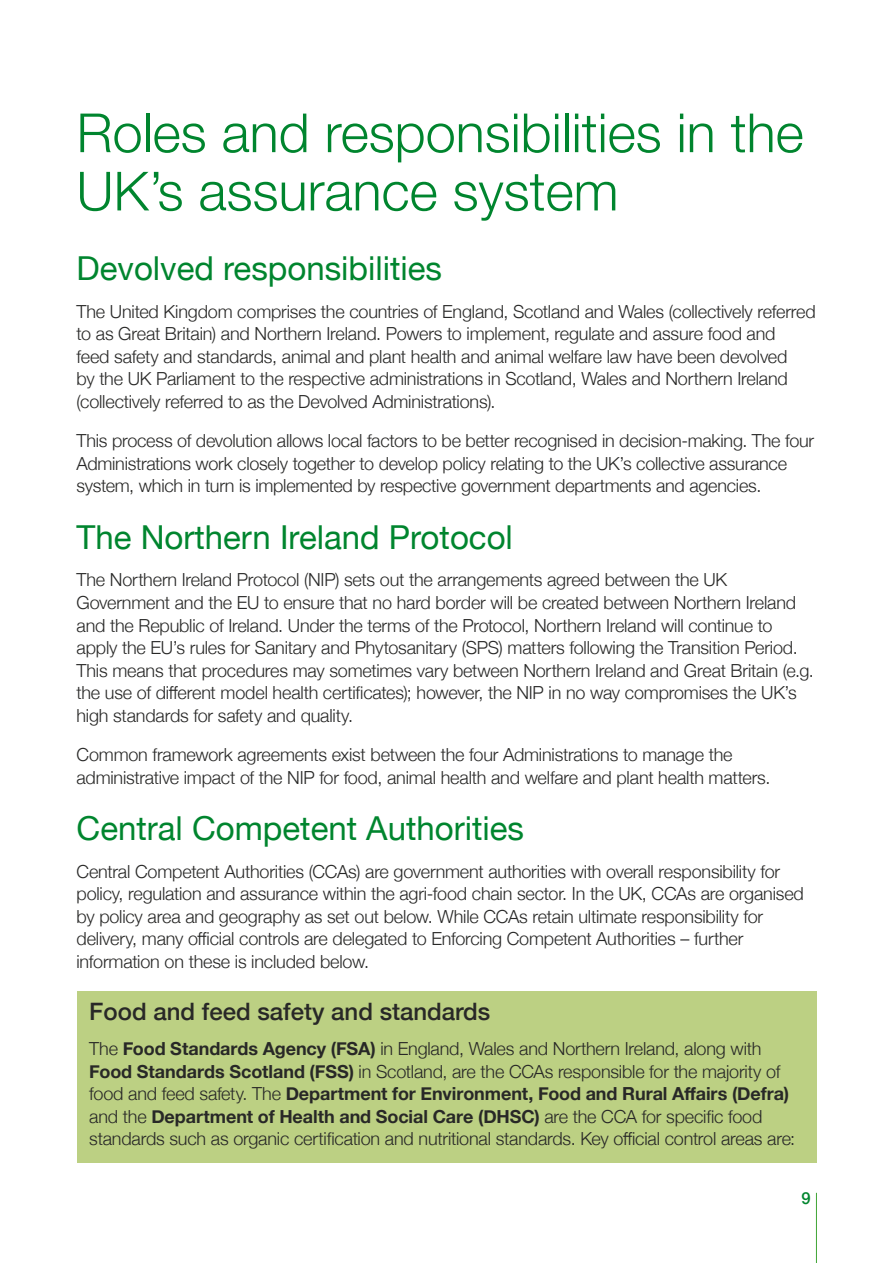
<style>
.page{position:relative;width:893px;height:1263px;background:#fff}
.page>*{position:absolute;margin:0;border:0;box-sizing:border-box;transform-origin:0 0}
.Header_1{font:300 54px/58.3px "Helvetica Neue";color:#00852e}
.Heading_2{font:33px "Helvetica Neue";color:#00852e}
.Heading_3{font:500 24px "Helvetica Neue";color:#282827}
.Body_copy{font:300 18px/22.5px "Helvetica Neue";letter-spacing:-.01em;color:#282827}
.t1{font:500 16.5px "Helvetica Neue";color:#00852e}
.s1{font-weight:700}
</style>
<div class="page">
<hr style="left:816px;top:1193px;width:1px;height:70px;background:#3fa535">
<div style="left:77px;top:991px;width:739px;height:172px;background:#bcd083"></div>
<h1 class="Header_1" style="left:77px;top:100px;width:729px">Roles and responsibilities in the<br>UK’s assurance system</h1>
<h2 class="Heading_2" style="left:77px;top:245px;width:367px">Devolved responsibilities</h2>
<p class="Body_copy" style="left:77px;top:299px;width:741px">The United Kingdom comprises the countries of England, Scotland and Wales (collectively referred to as Great Britain) and Northern Ireland. Powers to implement, regulate and assure food and<br>feed safety and standards, animal and plant health and animal welfare law have been devolved<br>by the UK Parliament to the respective administrations in Scotland, Wales and Northern Ireland (collectively referred to as the Devolved Administrations).</p>
<p class="Body_copy" style="left:77px;top:428px;width:739px">This process of devolution allows local factors to be better recognised in decision-making. The four<br>Administrations work closely together to develop policy relating to the UK’s collective assurance system, which in turn is implemented by respective government departments and agencies.</p>
<h2 class="Heading_2" style="left:77px;top:513px;width:438px">The Northern Ireland Protocol</h2>
<p class="Body_copy" style="left:77px;top:567px;width:739px">The Northern Ireland Protocol (NIP) sets out the arrangements agreed between the UK Government and the EU to ensure that no hard border will be created between Northern Ireland and the Republic of Ireland. Under the terms of the Protocol, Northern Ireland will continue to apply the EU’s rules for Sanitary and Phytosanitary (SPS) matters following the Transition Period.<br>This means that procedures may sometimes vary between Northern Ireland and Great Britain (e.g. the use of different model health certificates); however, the NIP in no way compromises the UK’s high standards for safety and quality.</p>
<p class="Body_copy" style="left:77px;top:742px;width:695px">Common framework agreements exist between the four Administrations to manage the administrative impact of the NIP for food, animal health and welfare and plant health matters.</p>
<h2 class="Heading_2" style="left:77px;top:805px;width:449px">Central Competent Authorities</h2>
<p class="Body_copy" style="left:77px;top:859px;width:729px">Central Competent Authorities (CCAs) are government authorities with overall responsibility for policy, regulation and assurance within the agri-food chain sector. In the UK, CCAs are organised by policy area and geography as set out below. While CCAs retain ultimate responsibility for delivery, many official controls are delegated to Enforcing Competent Authorities – further information on these is included below.</p>
<h3 class="Heading_3" style="left:89px;top:992px;width:403px">Food and feed safety and standards</h3>
<p class="Body_copy" style="left:89px;top:1036px;width:707px">The <span class="s1">Food Standards Agency (FSA)</span> in England, Wales and Northern Ireland, along with <span class="s1">Food Standards Scotland (FSS)</span> in Scotland, are the CCAs responsible for the majority of food and feed safety. The <span class="s1">Department for Environment, Food and Rural Affairs (Defra) </span>and the <span class="s1">Department of Health and Social Care (DHSC)</span> are the CCA for specific food standards such as organic certification and nutritional standards. Key official control areas are:</p>
<p class="t1" style="left:801px;top:1185px;width:11px">9</p>
</div>
